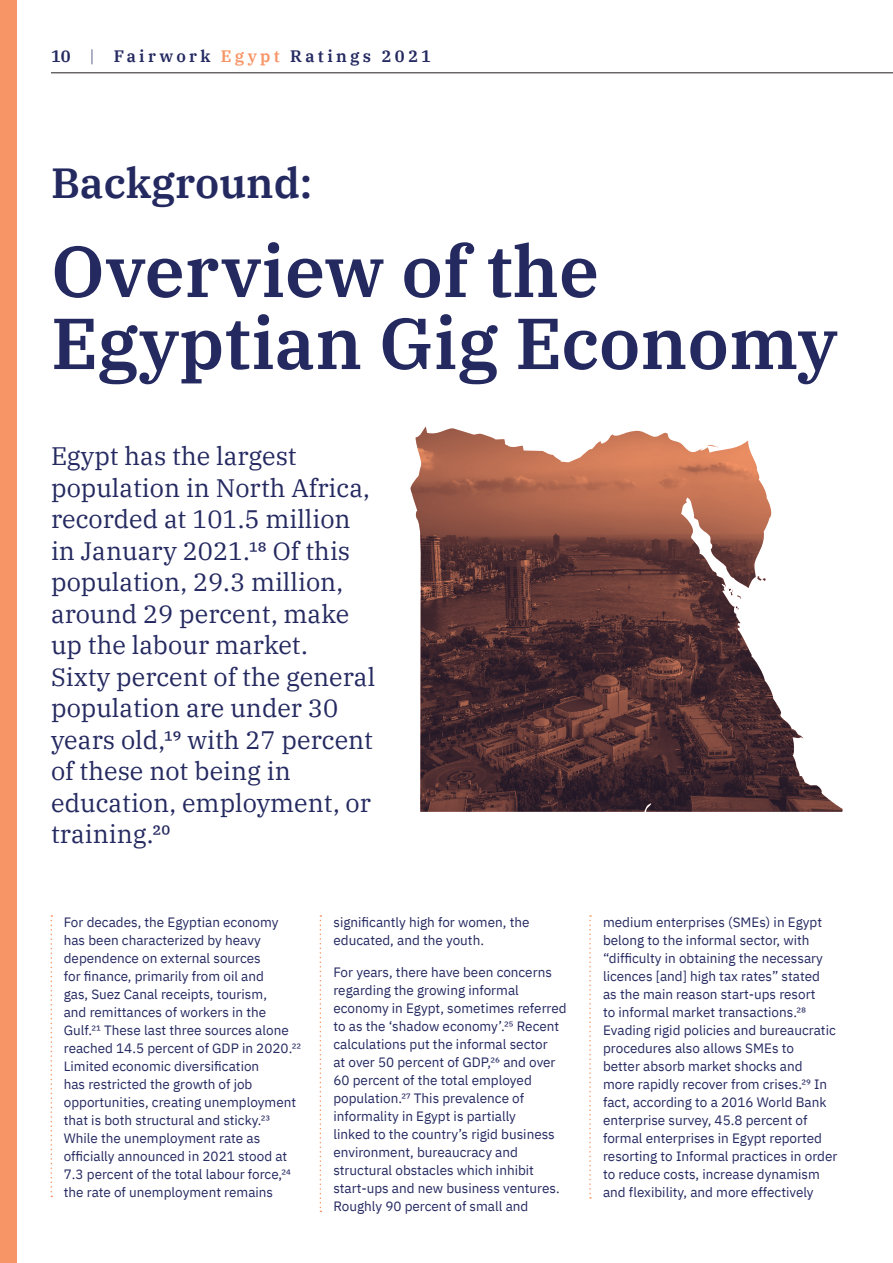
<style>
.page{position:relative;width:893px;height:1263px;background:#fff}
.page>*{position:absolute;margin:0;border:0;box-sizing:border-box;transform-origin:0 0}
.Heading_1__48pt{font:600 72px/72px "IBM Plex Serif";color:#242960}
.Heading_1__48pt-2{font:600 42px "IBM Plex Serif";color:#242960}
.Standfirst{font:25.2px/31.5px "IBM Plex Serif";color:#242960}
.t1{font:600 16.5px "IBM Plex Serif";letter-spacing:.2em;color:#242960}
.Body_Text{font:13.5px/18px "IBM Plex Sans";color:#242960}
.s1{font-weight:300}
.s2{color:#f79566}
</style>
<div class="page">
<svg style="left:51px;top:915px;width:1px;height:282px"></svg>
<svg style="left:320px;top:915px;width:1px;height:297px"></svg>
<svg style="left:589px;top:915px;width:2px;height:283px"></svg>
<img style="left:410px;top:429px;width:432px;height:383px">
<svg style="left:701px;top:445px;width:18px;height:5px"></svg>
<svg style="left:757px;top:576px;width:9px;height:5px"></svg>
<svg style="left:728px;top:588px;width:13px;height:11px"></svg>
<hr style="left:51px;top:72px;width:842px;height:1px;background:#231f20">
<div style="left:0;top:0;width:17px;height:1263px;background:#f79566"></div>
<p class="t1" style="left:51px;top:43px;width:382px">10 <span class="s1">|</span> Fairwork <span class="s2">Egypt</span> Ratings 2021</p>
<p class="Heading_1__48pt-2" style="left:51px;top:150px;width:263px">Background:</p>
<p class="Heading_1__48pt" style="left:51px;top:230px;width:788px">Overview of the<br>Egyptian Gig Economy</p>
<p class="Standfirst" style="left:51px;top:438px;width:326px">Egypt has the largest population in North Africa, recorded at 101.5 million in January 2021.18 Of this population, 29.3 million, around 29 percent, make up the labour market.<br>Sixty percent of the general population are under 30 years old,19 with 27 percent of these not being in education, employment, or training.20</p>
<p class="Body_Text" style="left:64px;top:912px;width:239px">For decades, the Egyptian economy has been characterized by heavy dependence on external sources<br>for finance, primarily from oil and<br>gas, Suez Canal receipts, tourism,<br>and remittances of workers in the Gulf.21 These last three sources alone reached 14.5 percent of GDP in 2020.22<br>Limited economic diversification<br>has restricted the growth of job opportunities, creating unemployment that is both structural and sticky.23<br>While the unemployment rate as officially announced in 2021 stood at 7.3 percent of the total labour force,24 the rate of unemployment remains</p>
<p class="Body_Text" style="left:333px;top:912px;width:198px">significantly high for women, the educated, and the youth.</p>
<p class="Body_Text" style="left:333px;top:962px;width:235px">For years, there have been concerns regarding the growing informal economy in Egypt, sometimes referred to as the ‘shadow economy’.25 Recent calculations put the informal sector<br>at over 50 percent of GDP,26 and over 60 percent of the total employed population.27 This prevalence of informality in Egypt is partially<br>linked to the country’s rigid business environment, bureaucracy and structural obstacles which inhibit start-ups and new business ventures.<br>Roughly 90 percent of small and</p>
<p class="Body_Text" style="left:603px;top:912px;width:236px">medium enterprises (SMEs) in Egypt belong to the informal sector, with “difficulty in obtaining the necessary licences [and] high tax rates” stated<br>as the main reason start-ups resort<br>to informal market transactions.28<br>Evading rigid policies and bureaucratic procedures also allows SMEs to<br>better absorb market shocks and more rapidly recover from crises.29 In fact, according to a 2016 World Bank enterprise survey, 45.8 percent of formal enterprises in Egypt reported resorting to Informal practices in order to reduce costs, increase dynamism and flexibility, and more effectively</p>
</div>
